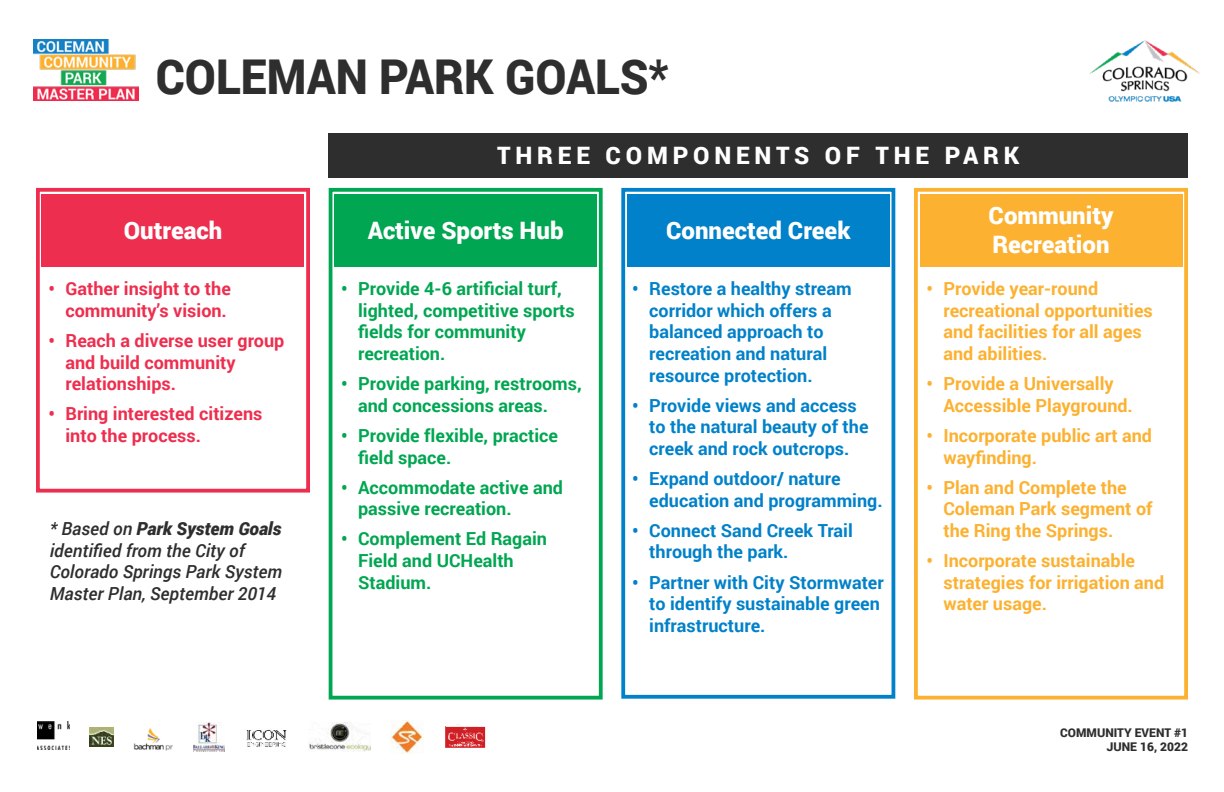
<style>
.page{position:relative;width:1224px;height:792px;background:#fff}
.page>*{position:absolute;margin:0;border:0;box-sizing:border-box;transform-origin:0 0}
.t1{font:900 48px "Roboto";color:#2e2e2f;scale:.95 1}
.t2{font:900 24px/28.8px "Roboto";color:#fff}
.t3{font:900 24px "Roboto";letter-spacing:.2em;color:#fff}
.t4{font:700 18px/21.6px "Roboto";color:#0081c9}
.t5{font:700 18px/21.6px "Roboto";color:#fcb131}
.t6{font:700 18px/21.6px "Roboto";color:#00a651}
.t7{font:700 18px/21.6px "Roboto";color:#ee2e4e}
.t8{font:italic 500 18px/21.6px "Roboto";color:#2e2e2f}
.t9{font:900 12px/14.4px "Roboto";color:#2e2e2f;text-align:right}
.s1{font-weight:900}
</style>
<div class="page">
<img style="left:33px;top:40px;width:106px;height:61px">
<img style="left:1089px;top:40px;width:111px;height:62px">
<img style="left:90px;top:727px;width:23px;height:20px">
<img style="left:134px;top:728px;width:39px;height:23px">
<img style="left:37px;top:722px;width:33px;height:28px">
<img style="left:193px;top:722px;width:32px;height:30px">
<img style="left:246px;top:729px;width:41px;height:18px">
<img style="left:309px;top:722px;width:62px;height:30px">
<img style="left:391px;top:721px;width:33px;height:32px">
<img style="left:445px;top:724px;width:41px;height:24px">
<div style="left:329px;top:188px;width:274px;height:512px;border:4px solid #00a651"></div>
<div style="left:621px;top:188px;width:274px;height:511px;border:4px solid #0081c9"></div>
<div style="left:627px;top:194px;width:263px;height:72px;background:#0081c9"></div>
<div style="left:334px;top:194px;width:263px;height:72px;background:#00a651"></div>
<div style="left:914px;top:188px;width:274px;height:512px;border:4px solid #fcb131"></div>
<div style="left:920px;top:194px;width:262px;height:72px;background:#fcb131"></div>
<div style="left:36px;top:188px;width:274px;height:305px;border:4px solid #ee2e4e"></div>
<div style="left:42px;top:194px;width:262px;height:72px;background:#ee2e4e"></div>
<div style="left:329px;top:133px;width:859px;height:45px;background:#2e2e2f"></div>
<h1 class="t1" style="left:156px;top:43px;width:542px">COLEMAN PARK GOALS*</h1>
<h2 class="t2" style="left:124px;top:215px;width:100px">Outreach</h2>
<p class="t7" style="left:48px;top:277px;width:184px;text-align:right">• Gather insight to the community’s vision.</p>
<p class="t7" style="left:65px;top:329px;width:221px;text-indent:-17px">• Reach a diverse user group and build community relationships.</p>
<p class="t7" style="left:65px;top:402px;width:199px;text-indent:-17px">• Bring interested citizens into the process.</p>
<p class="t8" style="left:50px;top:517px;width:234px">* Based on <span class="s1">Park System Goals </span>identified from the City of<br>Colorado Springs Park System<br>Master Plan, September 2014</p>
<h2 class="t3" style="left:497px;top:139px;width:524px">THREE COMPONENTS OF THE PARK</h2>
<h2 class="t2" style="left:368px;top:215px;width:197px">Active Sports Hub</h2>
<h2 class="t2" style="left:666px;top:215px;width:186px">Connected Creek</h2>
<p class="t4" style="left:649px;top:277px;width:204px;text-indent:-17px">• Restore a healthy stream corridor which offers a balanced approach to recreation and natural resource protection.</p>
<p class="t4" style="left:649px;top:394px;width:221px;text-indent:-17px">• Provide views and access to the natural beauty of the creek and rock outcrops.</p>
<p class="t4" style="left:649px;top:467px;width:235px;text-indent:-17px">• Expand outdoor/ nature education and programming.</p>
<p class="t4" style="left:649px;top:519px;width:205px;text-indent:-17px">• Connect Sand Creek Trail through the park.</p>
<p class="t4" style="left:649px;top:571px;width:236px;text-indent:-17px">• Partner with City Stormwater to identify sustainable green infrastructure.</p>
<p class="t6" style="left:358px;top:277px;width:218px;text-indent:-17px">• Provide 4-6 artificial turf, lighted, competitive sports fields for community recreation.</p>
<p class="t6" style="left:358px;top:372px;width:225px;text-indent:-17px">• Provide parking, restrooms, and concessions areas.</p>
<p class="t6" style="left:358px;top:424px;width:201px;text-indent:-17px">• Provide flexible, practice field space.</p>
<p class="t6" style="left:358px;top:476px;width:206px;text-indent:-17px">• Accommodate active and passive recreation.</p>
<p class="t6" style="left:358px;top:528px;width:190px;text-indent:-17px">• Complement Ed Ragain<br>Field and UCHealth<br>Stadium.</p>
<h2 class="t2" style="left:989px;top:201px;width:126px">Community<br>Recreation</h2>
<p class="t5" style="left:943px;top:277px;width:211px;text-indent:-17px">• Provide year-round recreational opportunities and facilities for all ages and abilities.</p>
<p class="t5" style="left:943px;top:372px;width:191px;text-indent:-17px">• Provide a Universally<br>Accessible Playground.</p>
<p class="t5" style="left:943px;top:424px;width:210px;text-indent:-17px">• Incorporate public art and wayfinding.</p>
<p class="t5" style="left:943px;top:476px;width:211px;text-indent:-17px">• Plan and Complete the<br>Coleman Park segment of the Ring the Springs.</p>
<p class="t5" style="left:943px;top:549px;width:222px;text-indent:-17px">• Incorporate sustainable strategies for irrigation and water usage.</p>
<p class="t9" style="left:1060px;top:725px;width:129px">COMMUNITY EVENT #1<br>JUNE 16, 2022</p>
</div>
